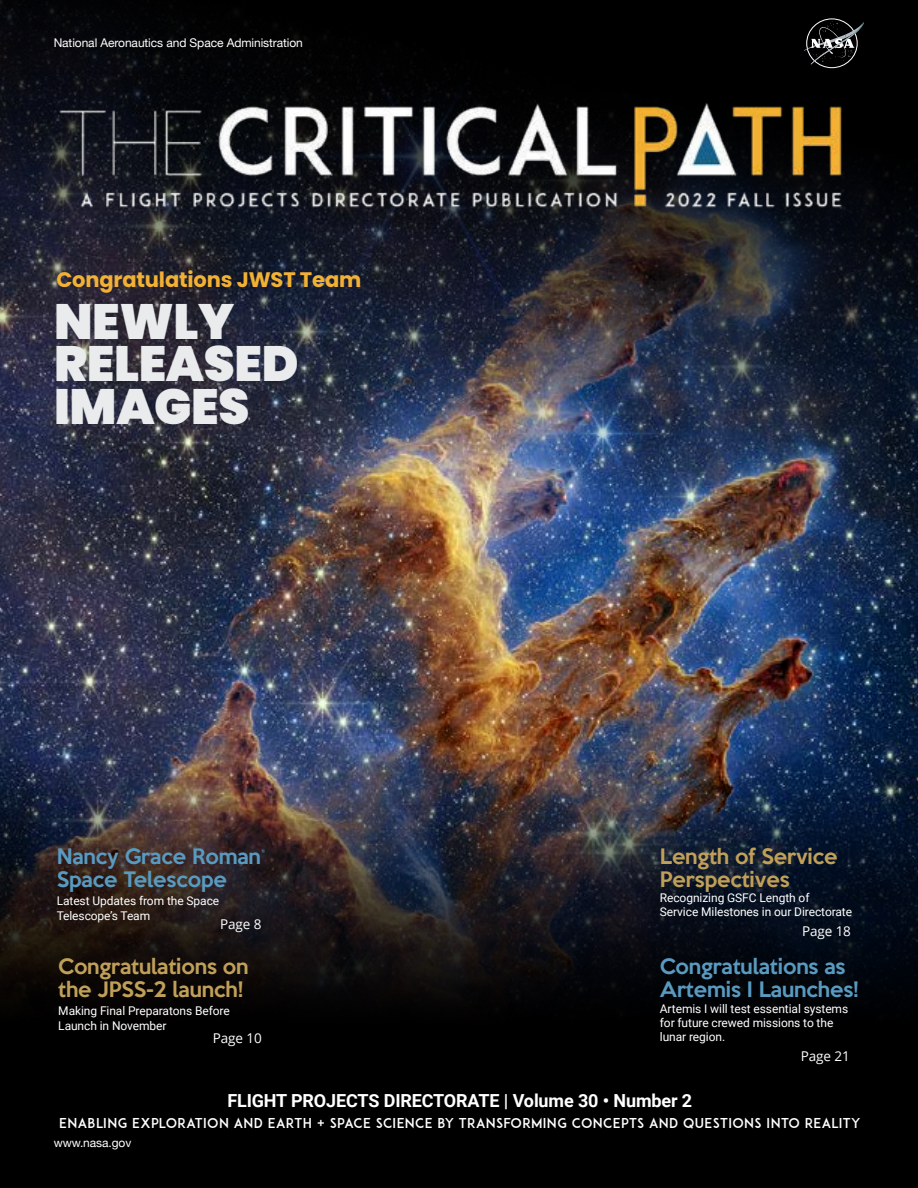
<style>
.page{position:relative;width:918px;height:1188px;background:#fff}
.page>*{position:absolute;margin:0;border:0;box-sizing:border-box;transform-origin:0 0}
.body{font:900 49.5px "Poppins";letter-spacing:-.005em;color:#e9ebed}
.body-2{font:700 21px "Poppins";letter-spacing:-.005em;color:#f2b134}
.body-3{font:500 19.5px/22.5px "Keep Calm";letter-spacing:-.005em;color:#599ac0}
.body-4{font:500 19.5px/22.5px "Keep Calm";letter-spacing:-.005em;color:#c0a059}
.body-5{font:700 18px "Roboto";letter-spacing:-.005em;color:#fff}
.body-6{font:13.5px "ADAM.CGPRO";letter-spacing:.03em;color:#fff}
.body-7{font:13.5px "Open Sans";letter-spacing:-.005em;color:#fff}
.body-8{font:12px/14.4px "Roboto";letter-spacing:-.005em;color:#fff}
.body-9{font:12px "Helvetica Neue";letter-spacing:-.005em;color:#fff}
</style>
<div class="page">
<img style="left:0;top:0;width:918px;height:759px">
<img style="left:12px;top:72px;width:881px;height:171px">
<div style="left:806px;top:18px;width:52px;height:50px;border:1px solid #fff;border-radius:50%"></div>
<svg style="left:804px;top:21px;width:60px;height:44px;background:#2c2d2e"></svg>
<svg style="left:0;top:759px;width:918px;height:429px;background:#131216"></svg>
<p class="body-9" style="left:54px;top:34px;width:251px">National Aeronautics and Space Administration</p>
<p class="body-2" style="left:56px;top:267px;width:306px">Congratulations JWST Team</p>
<p class="body" style="left:54px;top:293px;width:182px">NEWLY</p>
<p class="body" style="left:54px;top:335px;width:246px">RELEASED</p>
<p class="body" style="left:54px;top:378px;width:197px">IMAGES</p>
<p class="body-3" style="left:57px;top:844px;width:206px">Nancy Grace Roman<br>Space Telescope</p>
<p class="body-8" style="left:57px;top:893px;width:164px;line-height:15px">Latest Updates from the Space<br>Telescope’s Team</p>
<p class="body-7" style="left:220px;top:915px;width:43px">Page 8</p>
<p class="body-4" style="left:58px;top:954px;width:192px">Congratulations on the JPSS-2 launch!</p>
<p class="body-8" style="left:58px;top:1003px;width:173px;line-height:15px">Making Final Preparatons Before<br>Launch in November</p>
<p class="body-7" style="left:213px;top:1029px;width:50px">Page 10</p>
<p class="body-4" style="left:660px;top:844px;width:179px">Length of Service<br>Perspectives</p>
<p class="body-8" style="left:660px;top:890px;width:194px">Recognizing GSFC Length of<br>Service Milestones in our Directorate</p>
<p class="body-7" style="left:802px;top:922px;width:50px">Page 18</p>
<p class="body-3" style="left:660px;top:954px;width:200px">Congratulations as<br>Artemis I Launches!</p>
<p class="body-8" style="left:660px;top:1001px;width:190px">Artemis I will test essential systems for future crewed missions to the lunar region.</p>
<p class="body-7" style="left:801px;top:1047px;width:50px">Page 21</p>
<p class="body-5" style="left:227px;top:1088px;width:466px">FLIGHT PROJECTS DIRECTORATE | Volume 30 • Number 2</p>
<p class="body-6" style="left:59px;top:1115px;width:803px">ENABLING EXPLORATION AND EARTH + SPACE SCIENCE BY TRANSFORMING CONCEPTS AND QUESTIONS INTO REALITY</p>
<p class="body-9" style="left:54px;top:1134px;width:79px">www.nasa.gov</p>
</div>
